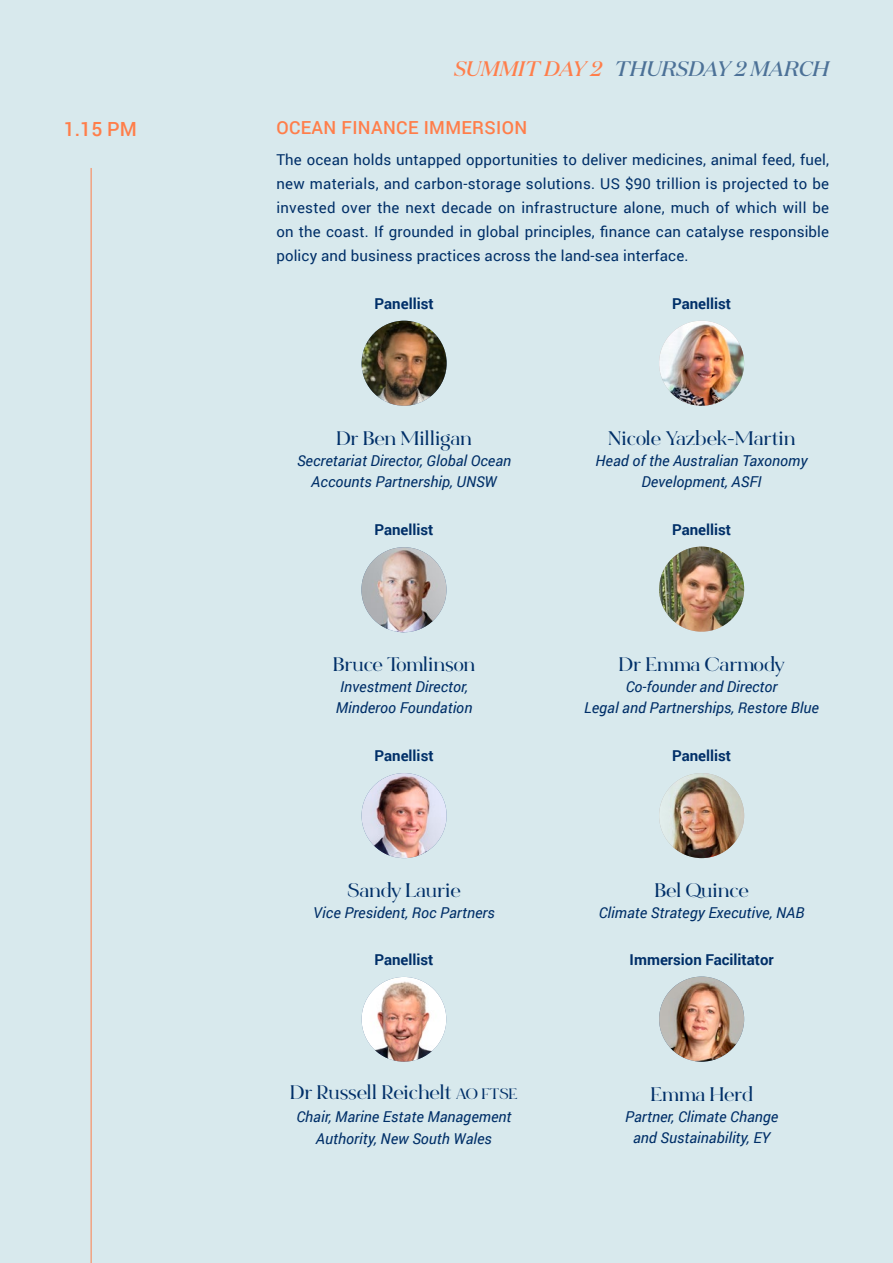
<style>
.page{position:relative;width:893px;height:1263px;background:#d8e9ed}
.page>*{position:absolute;margin:0;border:0;box-sizing:border-box;transform-origin:0 0}
.t1{font:italic 500 21px "Test Domaine Display";color:#4c7197}
.t2{font:700 19.5px "Bon Vivant Serif";color:#002f68}
.t3{font:500 19.5px "Roboto";color:#ff7e4a}
.t4{font:500 18px "Roboto";letter-spacing:.02em;color:#ff7e4a}
.t5{font:italic 15px/21px "Roboto";color:#002f68;text-align:center}
.t6{font:15px/24px "Roboto";letter-spacing:.01em;color:#002f68;text-align:justify}
.t7{font:700 15px "Roboto";color:#002f68}
.s1{color:#ff7e4b}
.s2{font-size:15px}
</style>
<div class="page">
<img style="left:659px;top:976px;width:85px;height:86px;border-radius:43px">
<hr style="left:91px;top:168px;width:1px;height:1095px;background:#ff7e4b">
<img style="left:659px;top:547px;width:85px;height:85px;border-radius:43px">
<img style="left:362px;top:321px;width:85px;height:85px;border-radius:43px">
<img style="left:659px;top:321px;width:85px;height:85px;border-radius:43px">
<img style="left:659px;top:773px;width:85px;height:85px;border-radius:43px">
<img style="left:362px;top:773px;width:85px;height:85px;border-radius:43px">
<img style="left:361px;top:547px;width:85px;height:85px;border-radius:43px">
<img style="left:362px;top:977px;width:84px;height:85px;border-radius:42px">
<h2 class="t3" style="left:64px;top:115px;width:75px">1.15 PM</h2>
<h1 class="t1" style="left:454px;top:55px;width:377px"><span class="s1">SUMMIT DAY 2</span> THURSDAY 2 MARCH</h1>
<p class="t4" style="left:276px;top:115px;width:252px">OCEAN FINANCE IMMERSION</p>
<p class="t6" style="left:276px;top:147px;width:554px">The ocean holds untapped opportunities to deliver medicines, animal feed, fuel, new materials, and carbon-storage solutions. US $90 trillion is projected to be invested over the next decade on infrastructure alone, much of which will be on the coast. If grounded in global principles, finance can catalyse responsible policy and business practices across the land-sea interface.</p>
<p class="t7" style="left:375px;top:293px;width:61px">Panellist</p>
<p class="t7" style="left:672px;top:293px;width:61px">Panellist</p>
<h2 class="t2" style="left:336px;top:427px;width:137px">Dr Ben Milligan</h2>
<p class="t5" style="left:297px;top:449px;width:216px">Secretariat Director, Global Ocean<br>Accounts Partnership, UNSW</p>
<h2 class="t2" style="left:608px;top:427px;width:189px">Nicole Yazbek-Martin</h2>
<p class="t5" style="left:596px;top:449px;width:214px">Head of the Australian Taxonomy<br>Development, ASFI</p>
<p class="t7" style="left:374px;top:519px;width:61px">Panellist</p>
<p class="t7" style="left:672px;top:519px;width:61px">Panellist</p>
<h2 class="t2" style="left:333px;top:653px;width:144px">Bruce Tomlinson</h2>
<p class="t5" style="left:336px;top:676px;width:138px;text-align:left">Investment Director,<br>Minderoo Foundation</p>
<h2 class="t2" style="left:619px;top:653px;width:167px">Dr Emma Carmody</h2>
<p class="t5" style="left:584px;top:675px;width:236px">Co-founder and Director<br>Legal and Partnerships, Restore Blue</p>
<p class="t7" style="left:374px;top:745px;width:61px">Panellist</p>
<p class="t7" style="left:672px;top:745px;width:61px">Panellist</p>
<h2 class="t2" style="left:348px;top:879px;width:114px">Sandy Laurie</h2>
<p class="t5" style="left:313px;top:902px;width:183px">Vice President, Roc Partners</p>
<h2 class="t2" style="left:655px;top:879px;width:95px">Bel Quince</h2>
<p class="t5" style="left:599px;top:902px;width:207px">Climate Strategy Executive, NAB</p>
<p class="t7" style="left:374px;top:949px;width:61px">Panellist</p>
<p class="t7" style="left:630px;top:949px;width:146px">Immersion Facilitator</p>
<h2 class="t2" style="left:290px;top:1081px;width:229px">Dr Russell Reichelt <span class="s2">AO FTSE</span></h2>
<p class="t5" style="left:296px;top:1105px;width:217px;line-height:22.5px">Chair, Marine Estate Management<br>Authority, New South Wales</p>
<h2 class="t2" style="left:650px;top:1083px;width:104px">Emma Herd</h2>
<p class="t5" style="left:625px;top:1106px;width:155px">Partner, Climate Change and Sustainability, EY</p>
</div>
